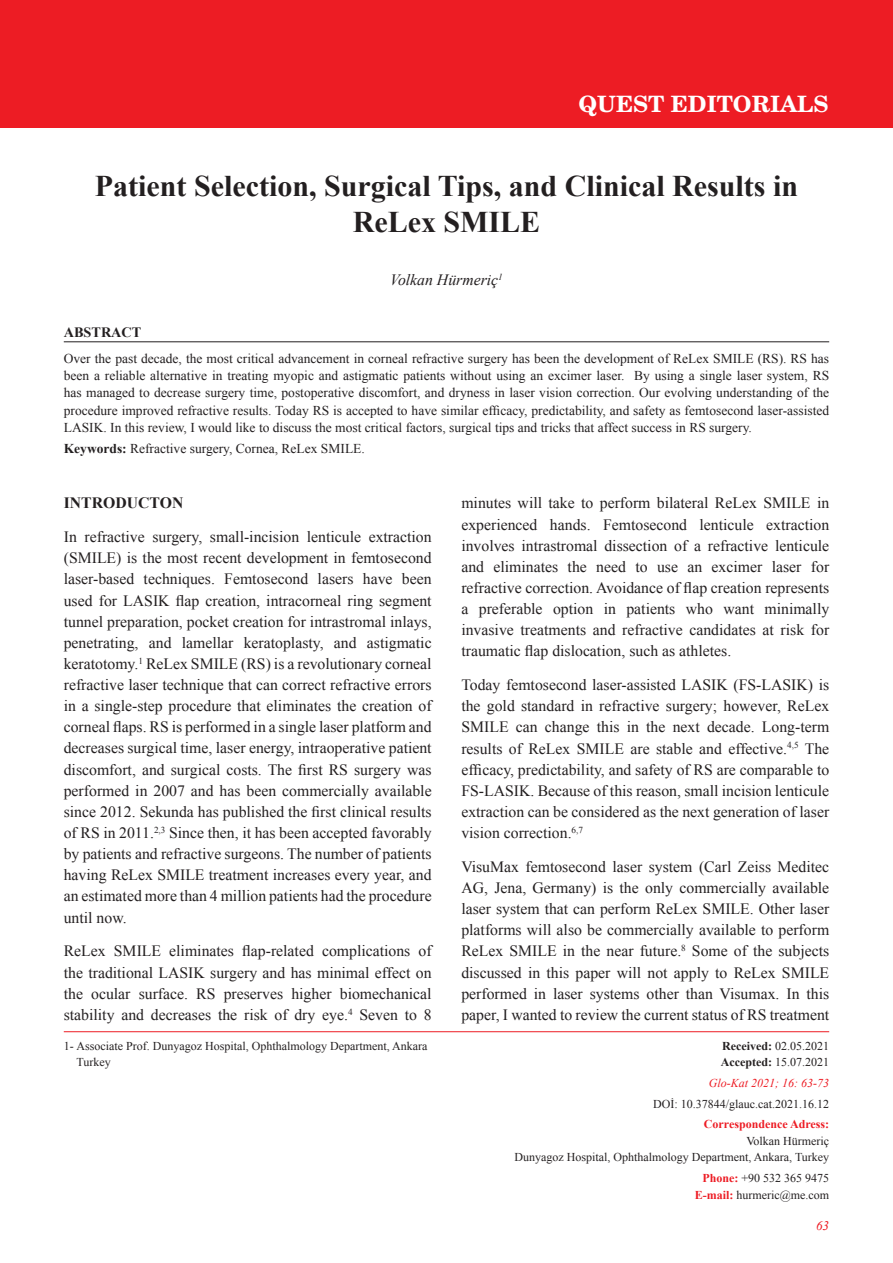
<style>
.page{position:relative;width:893px;height:1263px;background:#fff}
.page>*{position:absolute;margin:0;border:0;box-sizing:border-box;transform-origin:0 0}
.t1{font:700 30px/36px "Times New Roman";color:#231f20;text-align:center}
.t2{font:700 22.5px "Te X Gyre Schola";color:#fff}
.t3{font:15.75px/21.1px "Times New Roman";color:#231f20;text-align:justify}
.t4{font:italic 15.75px "Times New Roman";color:#231f20}
.t5{font:700 15.75px "Times New Roman";color:#231f20}
.t6{font:700 14.25px "Times New Roman";color:#231f20}
.t7{font:13.5px/17.2px "Times New Roman";color:#231f20;text-align:justify}
.t8{font:italic 13.2px "Times New Roman";color:#ed1c24}
.t9{font:12px/16.5px "Times New Roman";color:#231f20}
.t10{font:700 12px "Times New Roman";color:#ed1c24}
.t11{font:italic 12px "Times New Roman";color:#ed1c24}
.s1{font-weight:700}
.s2{font-weight:700;color:#ed1c24}
</style>
<div class="page">
<div style="left:0;top:0;width:893px;height:128px;background:#ed1c24"></div>
<hr style="left:64px;top:1031px;width:765px;height:1px;background:#ed1c24">
<hr style="left:64px;top:341px;width:765px;height:1px;background:#231f20">
<h2 class="t2" style="left:578px;top:93px;width:251px">QUEST EDITORIALS</h2>
<h1 class="t1" style="left:95px;top:168px;width:705px">Patient Selection, Surgical Tips, and Clinical Results in<br>ReLex SMILE</h1>
<p class="t4" style="left:390px;top:271px;width:114px">Volkan Hürmeriç<sup>1</sup></p>
<p class="t6" style="left:64px;top:324px;width:79px">ABSTRACT</p>
<p class="t7" style="left:64px;top:350px;width:767px">Over the past decade, the most critical advancement in corneal refractive surgery has been the development of ReLex SMILE (RS). RS has been a reliable alternative in treating myopic and astigmatic patients without using an excimer laser. By using a single laser system, RS has managed to decrease surgery time, postoperative discomfort, and dryness in laser vision correction. Our evolving understanding of the procedure improved refractive results. Today RS is accepted to have similar efficacy, predictability, and safety as femtosecond laser-assisted LASIK. In this review, I would like to discuss the most critical factors, surgical tips and tricks that affect success in RS surgery.</p>
<p class="t7" style="left:64px;top:440px;width:303px"><span class="s1">Keywords:</span> Refractive surgery, Cornea, ReLex SMILE.</p>
<p class="t5" style="left:64px;top:494px;width:121px">INTRODUCTON</p>
<p class="t3" style="left:64px;top:526px;width:369px">In refractive surgery, small-incision lenticule extraction (SMILE) is the most recent development in femtosecond laser-based techniques. Femtosecond lasers have been used for LASIK flap creation, intracorneal ring segment tunnel preparation, pocket creation for intrastromal inlays, penetrating, and lamellar keratoplasty, and astigmatic keratotomy.<sup>1</sup> ReLex SMILE (RS) is a revolutionary corneal refractive laser technique that can correct refractive errors in a single-step procedure that eliminates the creation of corneal flaps. RS is performed in a single laser platform and decreases surgical time, laser energy, intraoperative patient discomfort, and surgical costs. The first RS surgery was performed in 2007 and has been commercially available since 2012. Sekunda has published the first clinical results of RS in 2011.<sup>2,3</sup> Since then, it has been accepted favorably by patients and refractive surgeons. The number of patients having ReLex SMILE treatment increases every year, and an estimated more than 4 million patients had the procedure until now.</p>
<p class="t3" style="left:64px;top:940px;width:369px">ReLex SMILE eliminates flap-related complications of the traditional LASIK surgery and has minimal effect on the ocular surface. RS preserves higher biomechanical stability and decreases the risk of dry eye.<sup>4</sup> Seven to 8</p>
<p class="t3" style="left:461px;top:493px;width:369px">minutes will take to perform bilateral ReLex SMILE in experienced hands. Femtosecond lenticule extraction involves intrastromal dissection of a refractive lenticule and eliminates the need to use an excimer laser for refractive correction. Avoidance of flap creation represents a preferable option in patients who want minimally invasive treatments and refractive candidates at risk for traumatic flap dislocation, such as athletes.</p>
<p class="t3" style="left:461px;top:674px;width:369px">Today femtosecond laser-assisted LASIK (FS-LASIK) is the gold standard in refractive surgery; however, ReLex SMILE can change this in the next decade. Long-term results of ReLex SMILE are stable and effective.<sup>4,5</sup> The efficacy, predictability, and safety of RS are comparable to FS-LASIK. Because of this reason, small incision lenticule extraction can be considered as the next generation of laser vision correction.<sup>6,7</sup></p>
<p class="t3" style="left:461px;top:856px;width:369px">VisuMax femtosecond laser system (Carl Zeiss Meditec AG, Jena, Germany) is the only commercially available laser system that can perform ReLex SMILE. Other laser platforms will also be commercially available to perform ReLex SMILE in the near future.<sup>8</sup> Some of the subjects discussed in this paper will not apply to ReLex SMILE performed in laser systems other than Visumax. In this paper, I wanted to review the current status of RS treatment</p>
<p class="t9" style="left:77px;top:1037px;width:352px;text-indent:-13px">1- Associate Prof. Dunyagoz Hospital, Ophthalmology Department, Ankara<br>Turkey</p>
<p class="t9" style="left:721px;top:1037px;width:110px"><span class="s1">Received:</span> 02.05.2021<br><span class="s1">Accepted:</span> 15.07.2021</p>
<p class="t11" style="left:709px;top:1076px;width:122px">Glo-Kat 2021; 16: 63-73</p>
<p class="t9" style="left:653px;top:1095px;width:177px">DOİ: 10.37844/glauc.cat.2021.16.12</p>
<p class="t10" style="left:704px;top:1118px;width:127px">Correspondence Adress:</p>
<p class="t9" style="left:515px;top:1132px;width:316px;text-align:right">Volkan Hürmeriç<br>Dunyagoz Hospital, Ophthalmology Department, Ankara, Turkey</p>
<p class="t9" style="left:695px;top:1170px;width:136px;text-align:right"><span class="s2">Phone:</span> +90 532 365 9475<br><span class="s2">E-mail:</span> hurmeric@me.com</p>
<p class="t8" style="left:816px;top:1218px;width:15px">63</p>
</div>
